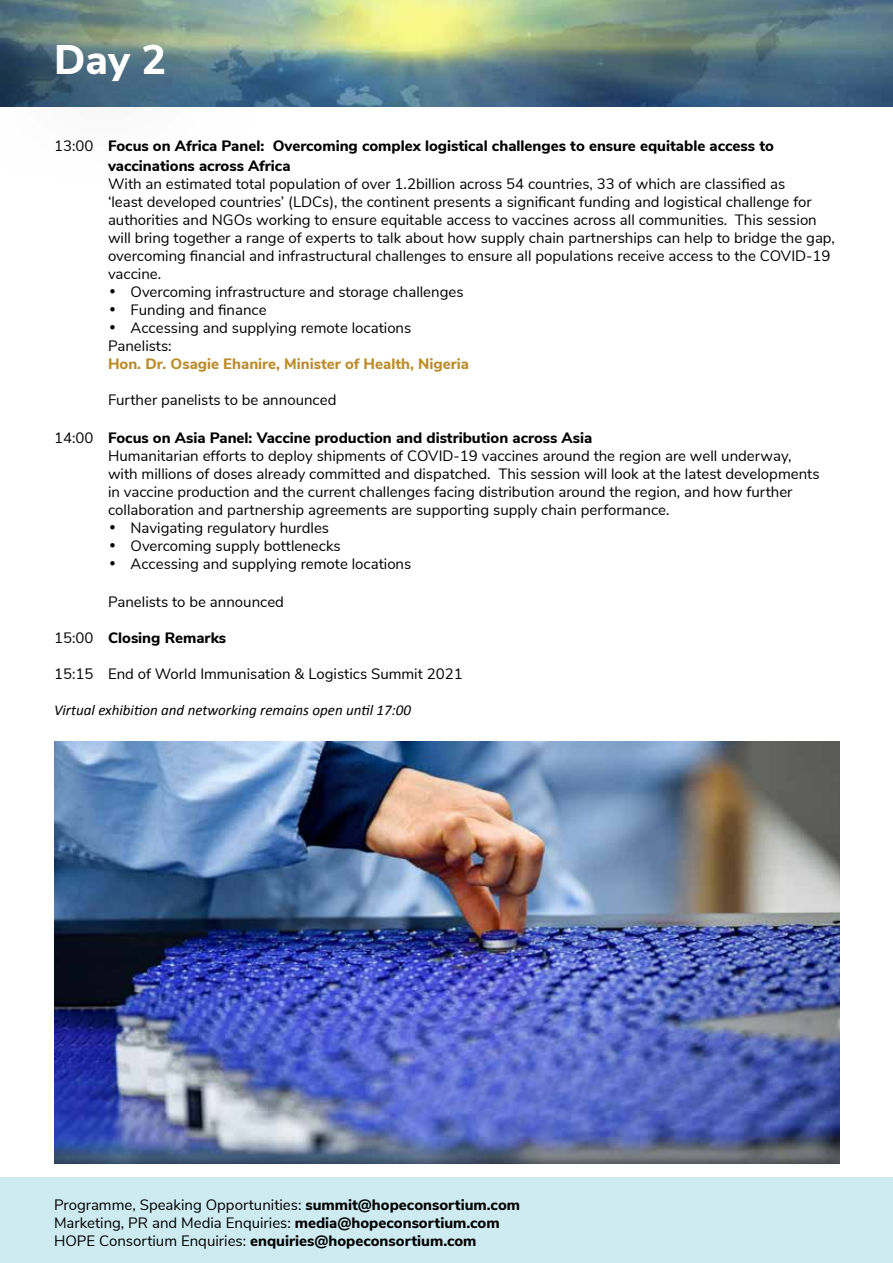
<style>
.page{position:relative;width:893px;height:1263px;background:#fff}
.page>*{position:absolute;margin:0;border:0;box-sizing:border-box;transform-origin:0 0}
.t1{font:800 41.25px "Nunito Sans";color:#fff}
.t2{font:15px/18px "Nunito Sans";color:#000}
.t3{font:800 15px/19.8px "Nunito Sans";color:#000}
.t4{font:italic 15px "Calibri";color:#000}
.t5{font:800 15px "Nunito Sans";color:#bb8c2d}
.s1{font-weight:400}
.s2{font-weight:800}
</style>
<div class="page">
<div style="left:0;top:1178px;width:893px;height:85px;background:#cdebf1"></div>
<img style="left:263px;top:0;width:630px;height:106px">
<div style="left:0;top:0;width:263px;height:182px;background:#000;opacity:.64"></div>
<img style="left:54px;top:741px;width:786px;height:422px">
<h1 class="t1" style="left:54px;top:29px;width:114px">Day 2</h1>
<p class="t3" style="left:108px;top:135px;width:667px;text-indent:-54px"><span class="s1">13:00</span> Focus on Africa Panel: Overcoming complex logistical challenges to ensure equitable access to vaccinations across Africa</p>
<p class="t2" style="left:108px;top:174px;width:728px">With an estimated total population of over 1.2billion across 54 countries, 33 of which are classified as<br>‘least developed countries’ (LDCs), the continent presents a significant funding and logistical challenge for authorities and NGOs working to ensure equitable access to vaccines across all communities. This session will bring together a range of experts to talk about how supply chain partnerships can help to bridge the gap, overcoming financial and infrastructural challenges to ensure all populations receive access to the COVID-19 vaccine.</p>
<p class="t2" style="left:109px;top:282px;width:356px">• Overcoming infrastructure and storage challenges</p>
<p class="t2" style="left:109px;top:300px;width:159px">• Funding and finance</p>
<p class="t2" style="left:108px;top:318px;width:305px">• Accessing and supplying remote locations<br>Panelists:</p>
<p class="t5" style="left:108px;top:353px;width:362px">Hon. Dr. Osagie Ehanire, Minister of Health, Nigeria</p>
<p class="t2" style="left:108px;top:390px;width:230px">Further panelists to be announced</p>
<p class="t2" style="left:108px;top:428px;width:713px;text-indent:-54px">14:00 <span class="s2">Focus on Asia Panel: Vaccine production and distribution across Asia<br></span>Humanitarian efforts to deploy shipments of COVID-19 vaccines around the region are well underway, with millions of doses already committed and dispatched. This session will look at the latest developments in vaccine production and the current challenges facing distribution around the region, and how further collaboration and partnership agreements are supporting supply chain performance.</p>
<p class="t2" style="left:109px;top:518px;width:221px">• Navigating regulatory hurdles</p>
<p class="t2" style="left:109px;top:536px;width:233px">• Overcoming supply bottlenecks</p>
<p class="t2" style="left:109px;top:554px;width:304px">• Accessing and supplying remote locations</p>
<p class="t2" style="left:108px;top:591px;width:178px">Panelists to be announced</p>
<p class="t3" style="left:54px;top:627px;width:174px"><span class="s1">15:00</span> Closing Remarks</p>
<p class="t2" style="left:54px;top:663px;width:410px">15:15 End of World Immunisation &amp; Logistics Summit 2021</p>
<p class="t4" style="left:54px;top:699px;width:359px">Virtual exhibition and networking remains open until 17:00</p>
<p class="t2" style="left:54px;top:1195px;width:468px">Programme, Speaking Opportunities: <span class="s2">summit@hopeconsortium.com<br></span>Marketing, PR and Media Enquiries: <span class="s2">media@hopeconsortium.com<br></span>HOPE Consortium Enquiries: <span class="s2">enquiries@hopeconsortium.com</span></p>
</div>
